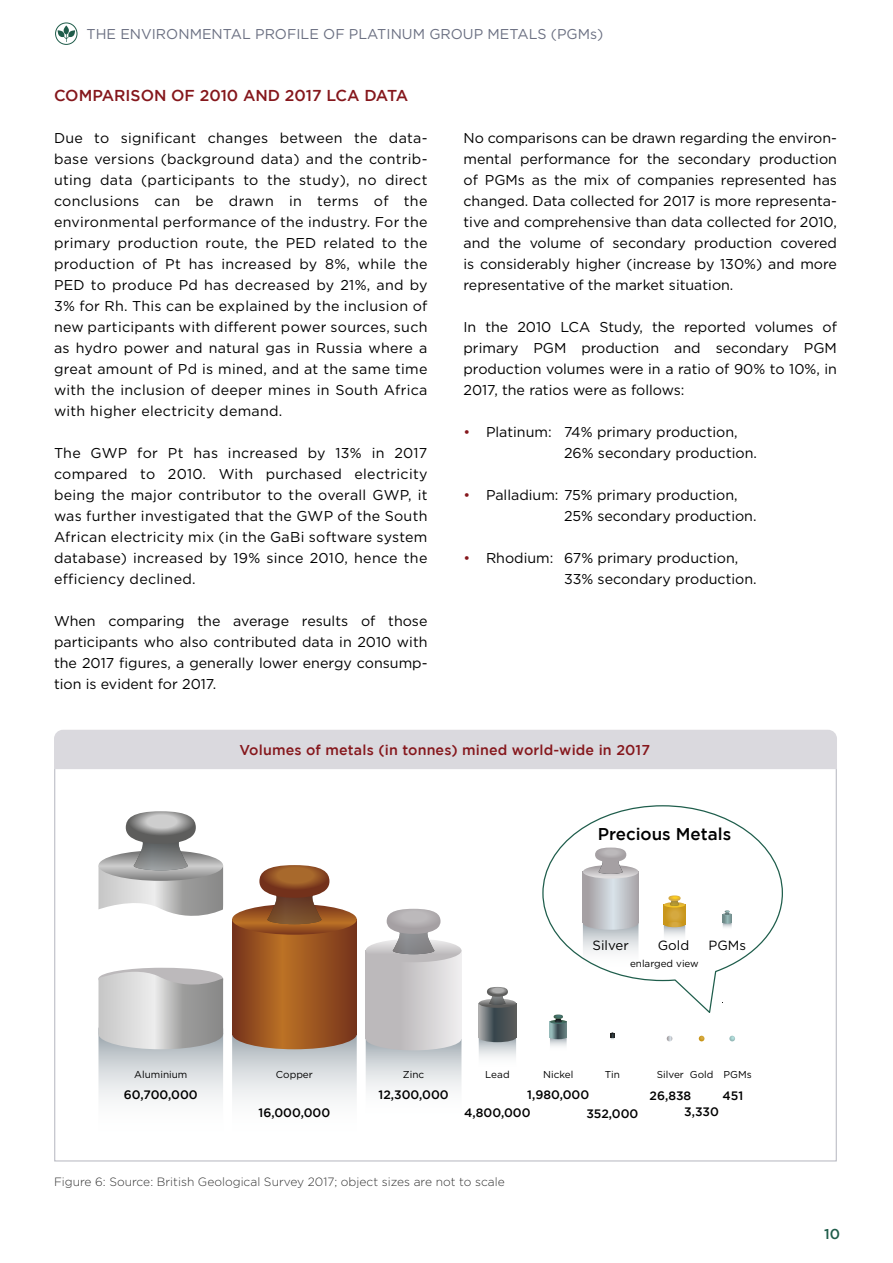
<style>
.page{position:relative;width:893px;height:1263px;background:#fff}
.page>*{position:absolute;margin:0;border:0;box-sizing:border-box;transform-origin:0 0}
.t1{font:500 16.95px "Gotham";color:#000}
.t2{font:500 15.75px "Gotham";color:#85171c}
.t3{font:14.25px/21px "Gotham";color:#000;text-align:justify}
.t4{font:14.25px "Gotham";color:#6b7082}
.t5{font:500 14.25px "Gotham";letter-spacing:.01em;color:#85171c}
.t6{font:500 14.25px "Gotham";color:#1f5c4a}
.t7{font:13.35px "Gotham";color:#000}
.t8{font:500 12.15px "Gotham";color:#000}
.t9{font:300 12px "Gotham";color:#333}
.t10{font:10.05px "Gotham";color:#000}
.t11{font:9.9px "Gotham";color:#000}
.s1{color:#85171c}
</style>
<div class="page">
<div style="left:55px;top:23px;width:22px;height:22px;border:1px solid #1f5c4a;border-radius:50%"></div>
<svg style="left:58px;top:25px;width:17px;height:17px"></svg>
<svg style="left:699px;top:1036px;width:5px;height:5px"></svg>
<svg style="left:667px;top:1036px;width:5px;height:5px"></svg>
<svg style="left:729px;top:1036px;width:6px;height:5px"></svg>
<div style="left:366px;top:950px;width:95px;height:89px;background:linear-gradient(to right,#b0acaf,#e9e8e9)"></div>
<svg style="left:366px;top:1023px;width:95px;height:67px;background:#d4d5d8"></svg>
<svg style="left:366px;top:909px;width:95px;height:53px"></svg>
<svg style="left:550px;top:1024px;width:17px;height:10px"></svg>
<svg style="left:550px;top:1034px;width:17px;height:12px"></svg>
<svg style="left:550px;top:1015px;width:17px;height:9px"></svg>
<svg style="left:611px;top:1032px;width:3px;height:8px"></svg>
<svg style="left:232px;top:935px;width:125px;height:79px;background:#97511f"></svg>
<svg style="left:232px;top:1014px;width:125px;height:86px;background:#c1a998"></svg>
<svg style="left:232px;top:865px;width:125px;height:70px"></svg>
<svg style="left:479px;top:1008px;width:37px;height:23px"></svg>
<svg style="left:479px;top:1031px;width:37px;height:27px"></svg>
<svg style="left:479px;top:987px;width:37px;height:21px"></svg>
<svg style="left:98px;top:968px;width:125px;height:132px;background:#cbcccd"></svg>
<svg style="left:98px;top:811px;width:125px;height:105px"></svg>
<svg style="left:542px;top:805px;width:241px;height:210px"></svg>
<div style="left:54px;top:730px;width:783px;height:39px;background:#dad9de"></div>
<p class="t4" style="left:86px;top:26px;width:518px">THE ENVIRONMENTAL PROFILE OF PLATINUM GROUP METALS (PGMs)</p>
<p class="t2" style="left:54px;top:86px;width:356px">COMPARISON OF 2010 AND 2017 LCA DATA</p>
<p class="t3" style="left:54px;top:127px;width:375px">Due to significant changes between the data&shy;base versions (background data) and the contrib&shy;uting data (participants to the study), no direct conclusions can be drawn in terms of the environmental performance of the industry. For the primary production route, the PED related to the production of Pt has increased by 8%, while the PED to produce Pd has decreased by 21%, and by 3% for Rh. This can be explained by the inclusion of new participants with different power sources, such as hydro power and natural gas in Russia where a great amount of Pd is mined, and at the same time with the inclusion of deeper mines in South Africa with higher electricity demand.</p>
<p class="t3" style="left:54px;top:442px;width:375px">The GWP for Pt has increased by 13% in 2017 compared to 2010. With purchased electricity being the major contributor to the overall GWP, it was further investigated that the GWP of the South African electricity mix (in the GaBi software system database) increased by 19% since 2010, hence the efficiency declined.</p>
<p class="t3" style="left:54px;top:610px;width:375px">When comparing the average results of those participants who also contributed data in 2010 with the 2017 figures, a generally lower energy consump&shy;tion is evident for 2017.</p>
<p class="t3" style="left:463px;top:127px;width:375px">No comparisons can be drawn regarding the environ&shy;mental performance for the secondary production of PGMs as the mix of companies represented has changed. Data collected for 2017 is more representa&shy;tive and comprehensive than data collected for 2010, and the volume of secondary production covered is considerably higher (increase by 130%) and more representative of the market situation.</p>
<p class="t3" style="left:463px;top:316px;width:375px">In the 2010 LCA Study, the reported volumes of primary PGM production and secondary PGM production volumes were in a ratio of 90% to 10%, in 2017, the ratios were as follows:</p>
<p class="t3" style="left:564px;top:421px;width:195px;text-indent:-101px"><span class="s1">•</span> Platinum: 74% primary production,<br>26% secondary production.</p>
<p class="t3" style="left:564px;top:484px;width:194px;text-indent:-101px"><span class="s1">•</span> Palladium: 75% primary production,<br>25% secondary production.</p>
<p class="t3" style="left:564px;top:547px;width:194px;text-indent:-101px"><span class="s1">•</span> Rhodium: 67% primary production,<br>33% secondary production.</p>
<p class="t5" style="left:239px;top:741px;width:412px">Volumes of metals (in tonnes) mined world-wide in 2017</p>
<p class="t1" style="left:598px;top:824px;width:135px">Precious Metals</p>
<p class="t10" style="left:134px;top:1069px;width:55px">Aluminium</p>
<p class="t8" style="left:124px;top:1088px;width:75px">60,700,000</p>
<p class="t10" style="left:276px;top:1069px;width:38px">Copper</p>
<p class="t8" style="left:259px;top:1105px;width:73px">16,000,000</p>
<p class="t7" style="left:593px;top:938px;width:38px">Silver</p>
<p class="t7" style="left:658px;top:938px;width:33px">Gold</p>
<p class="t7" style="left:708px;top:937px;width:39px">PGMs</p>
<p class="t11" style="left:630px;top:958px;width:70px">enlarged view</p>
<p class="t10" style="left:403px;top:1068px;width:23px">Zinc</p>
<p class="t10" style="left:543px;top:1069px;width:32px">Nickel</p>
<p class="t10" style="left:657px;top:1069px;width:96px">Silver Gold PGMs</p>
<p class="t8" style="left:527px;top:1088px;width:63px">1,980,000</p>
<p class="t10" style="left:485px;top:1069px;width:26px">Lead</p>
<p class="t8" style="left:464px;top:1105px;width:68px">4,800,000</p>
<p class="t10" style="left:605px;top:1069px;width:16px">Tin</p>
<p class="t8" style="left:586px;top:1106px;width:54px">352,000</p>
<p class="t8" style="left:684px;top:1105px;width:36px">3,330</p>
<p class="t8" style="left:378px;top:1088px;width:72px">12,300,000</p>
<p class="t8" style="left:650px;top:1089px;width:43px">26,838</p>
<p class="t8" style="left:722px;top:1089px;width:22px">451</p>
<p class="t9" style="left:54px;top:1175px;width:452px">Figure 6: Source: British Geological Survey 2017; object sizes are not to scale</p>
<p class="t6" style="left:824px;top:1226px;width:17px">10</p>
</div>
